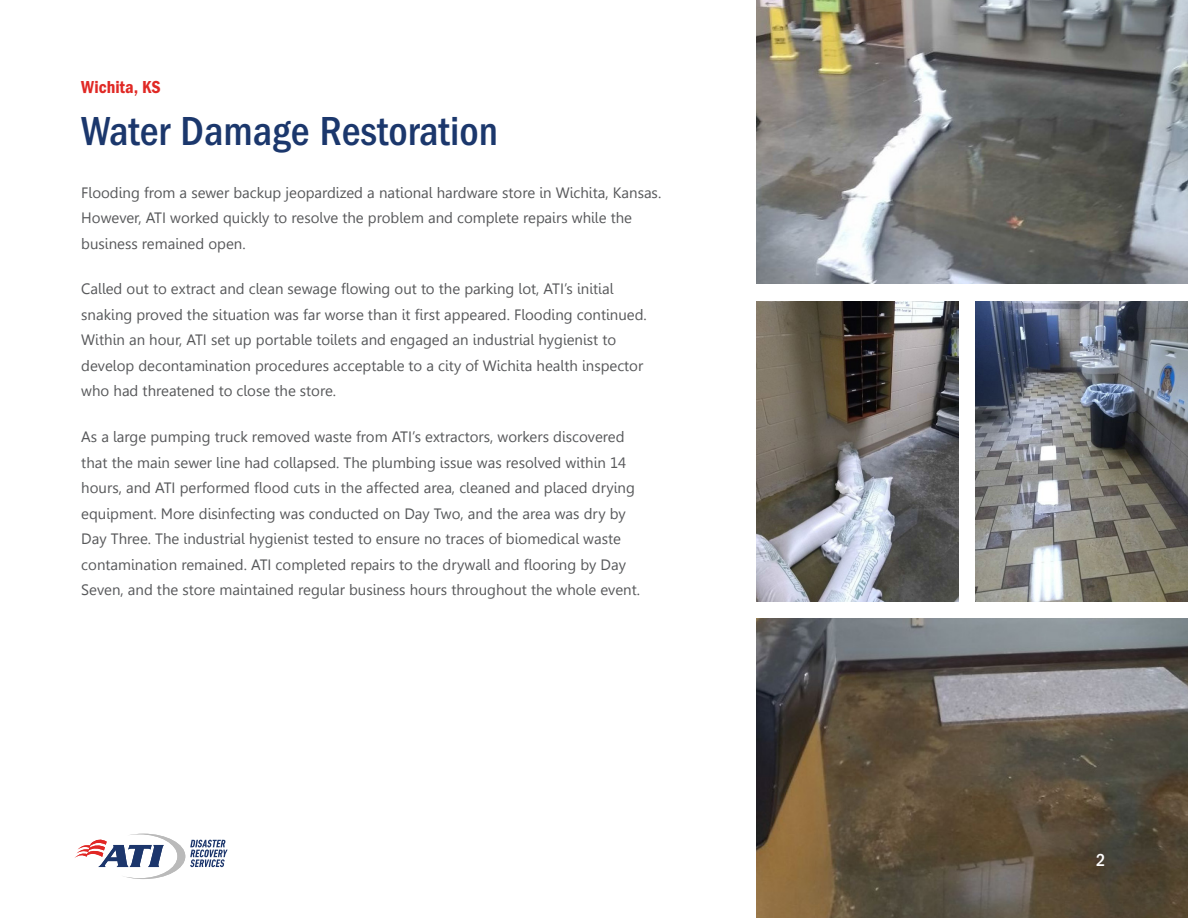
<style>
.page{position:relative;width:1188px;height:918px;background:#fff}
.page>*{position:absolute;margin:0;border:0;box-sizing:border-box;transform-origin:0 0}
.Headline{font:500 condensed 42px "ITC Franklin Gothic Std";color:#1b376c}
.Eyebrow{font:18px "ITC Franklin Gothic Std Dm Cd";color:#e02925}
.t1{font:500 condensed 18px "ITC Franklin Gothic Std";color:#fff}
.Body{font:15px/25.5px "Leelawadee";color:#57585a}
</style>
<div class="page">
<img style="left:756px;top:0;width:432px;height:284px">
<img style="left:756px;top:618px;width:432px;height:300px">
<img style="left:756px;top:301px;width:202px;height:301px">
<img style="left:975px;top:301px;width:213px;height:301px">
<svg style="left:75px;top:834px;width:153px;height:45px"></svg>
<p class="Eyebrow" style="left:81px;top:77px;width:81px">Wichita, KS</p>
<p class="Headline" style="left:81px;top:107px;width:418px">Water Damage Restoration</p>
<p class="Body" style="left:81px;top:180px;width:581px">Flooding from a sewer backup jeopardized a national hardware store in Wichita, Kansas.<br>However, ATI worked quickly to resolve the problem and complete repairs while the business remained open.</p>
<p class="Body" style="left:81px;top:276px;width:567px">Called out to extract and clean sewage flowing out to the parking lot, ATI’s initial snaking proved the situation was far worse than it first appeared. Flooding continued.<br>Within an hour, ATI set up portable toilets and engaged an industrial hygienist to develop decontamination procedures acceptable to a city of Wichita health inspector who had threatened to close the store.</p>
<p class="Body" style="left:81px;top:424px;width:560px">As a large pumping truck removed waste from ATI’s extractors, workers discovered that the main sewer line had collapsed. The plumbing issue was resolved within 14 hours, and ATI performed flood cuts in the affected area, cleaned and placed drying equipment. More disinfecting was conducted on Day Two, and the area was dry by Day Three. The industrial hygienist tested to ensure no traces of biomedical waste contamination remained. ATI completed repairs to the drywall and flooring by Day Seven, and the store maintained regular business hours throughout the whole event.</p>
<p class="t1" style="left:1096px;top:849px;width:11px">2</p>
</div>
